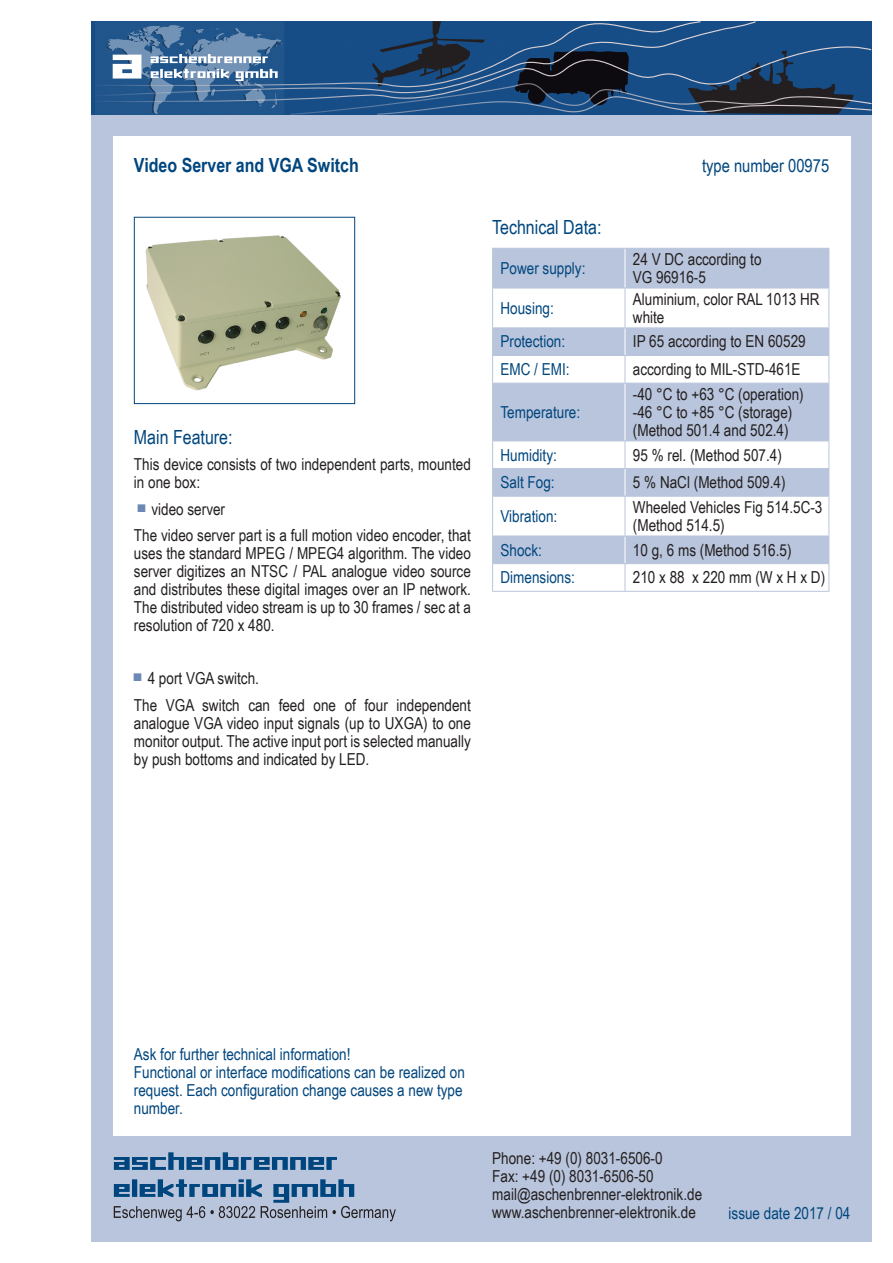
<style>
.page{position:relative;width:893px;height:1263px;background:#fff}
.page>*{position:absolute;margin:0;border:0;box-sizing:border-box;transform-origin:0 0}
.t1{font:19.5px "Arial Narrow";color:#00467e}
.t2{font:700 19.5px "Arial Narrow";color:#00467e}
.t3{font:18px "Arial Narrow";color:#00467e}
.t4{font:16.5px/18px "Arial Narrow";color:#231f20}
.t5{font:16.5px/18px "Arial Narrow";color:#00467e}
</style>
<div class="page">
<div style="left:91px;top:115px;width:781px;height:1127px;background:#b9c5dc"></div>
<div style="left:113px;top:136px;width:737px;height:999px;background:#fff"></div>
<div style="left:134px;top:217px;width:221px;height:187px;border:1px solid #00467e"></div>
<svg style="left:114px;top:1179px;width:282px;height:42px"></svg>
<svg style="left:114px;top:1152px;width:223px;height:18px"></svg>
<svg style="left:91px;top:21px;width:781px;height:94px;background:#2a5380"></svg>
<img style="left:145px;top:235px;width:196px;height:156px">
<svg style="left:493px;top:249px;width:335px;height:314px;fill:#b9c5dc"></svg>
<hr style="left:625px;top:249px;width:1px;height:39px;background:#fff">
<hr style="left:625px;top:383px;width:1px;height:58px;background:#fff">
<hr style="left:625px;top:497px;width:1px;height:39px;background:#b9c5dc">
<svg style="left:625px;top:442px;width:1px;height:54px"></svg>
<svg style="left:625px;top:537px;width:1px;height:54px"></svg>
<hr style="left:492px;top:248px;width:133px;height:1px;background:#b9c5dc">
<hr style="left:492px;top:249px;width:1px;height:39px;background:#b9c5dc">
<hr style="left:625px;top:248px;width:204px;height:1px;background:#b9c5dc">
<hr style="left:828px;top:249px;width:1px;height:39px;background:#b9c5dc">
<svg style="left:492px;top:288px;width:337px;height:95px"></svg>
<hr style="left:492px;top:383px;width:133px;height:1px;background:#b9c5dc">
<hr style="left:492px;top:383px;width:1px;height:58px;background:#b9c5dc">
<hr style="left:625px;top:383px;width:204px;height:1px;background:#b9c5dc">
<hr style="left:828px;top:383px;width:1px;height:58px;background:#b9c5dc">
<hr style="left:492px;top:441px;width:133px;height:1px;background:#b9c5dc">
<hr style="left:625px;top:441px;width:204px;height:1px;background:#b9c5dc">
<hr style="left:492px;top:468px;width:133px;height:1px;background:#b9c5dc">
<svg style="left:492px;top:441px;width:1px;height:55px"></svg>
<hr style="left:625px;top:468px;width:204px;height:1px;background:#b9c5dc">
<svg style="left:828px;top:441px;width:1px;height:55px"></svg>
<hr style="left:492px;top:496px;width:133px;height:1px;background:#b9c5dc">
<hr style="left:492px;top:497px;width:1px;height:39px;background:#b9c5dc">
<hr style="left:625px;top:496px;width:204px;height:1px;background:#b9c5dc">
<hr style="left:828px;top:497px;width:1px;height:39px;background:#b9c5dc">
<hr style="left:492px;top:536px;width:133px;height:1px;background:#b9c5dc">
<hr style="left:625px;top:536px;width:204px;height:1px;background:#b9c5dc">
<hr style="left:492px;top:563px;width:133px;height:1px;background:#b9c5dc">
<svg style="left:492px;top:537px;width:1px;height:54px"></svg>
<hr style="left:625px;top:563px;width:204px;height:1px;background:#b9c5dc">
<svg style="left:828px;top:537px;width:1px;height:54px"></svg>
<hr style="left:492px;top:591px;width:133px;height:1px;background:#b9c5dc">
<hr style="left:625px;top:591px;width:204px;height:1px;background:#b9c5dc">
<p class="t2" style="left:134px;top:150px;width:226px">Video Server and VGA Switch</p>
<p class="t3" style="left:702px;top:152px;width:129px">type number 00975</p>
<p class="t1" style="left:134px;top:422px;width:100px">Main Feature:</p>
<p class="t4" style="left:134px;top:455px;width:338px">This device consists of two independent parts, mounted in one box:</p>
<p class="t4" style="left:134px;top:495px;width:338px;line-height:26.5px"><sup>■</sup> video server<br>The video server part is a full motion video encoder, that</p>
<p class="t4" style="left:134px;top:544px;width:338px;text-align:justify">uses the standard MPEG / MPEG4 algorithm. The video server digitizes an NTSC / PAL analogue video source and distributes these digital images over an IP network.<br>The distributed video stream is up to 30 frames / sec at a resolution of 720 x 480.</p>
<p class="t4" style="left:134px;top:664px;width:338px;line-height:26.5px"><sup>■</sup> 4 port VGA switch.<br>The VGA switch can feed one of four independent</p>
<p class="t4" style="left:134px;top:713px;width:338px;text-align:justify">analogue VGA video input signals (up to UXGA) to one monitor output. The active input port is selected manually by push bottoms and indicated by LED.</p>
<p class="t1" style="left:492px;top:213px;width:111px">Technical Data:</p>
<p class="t5" style="left:500px;top:258px;width:86px">Power supply:</p>
<p class="t4" style="left:633px;top:249px;width:130px">24 V DC according to<br>VG 96916-5</p>
<p class="t5" style="left:500px;top:298px;width:55px">Housing:</p>
<p class="t4" style="left:633px;top:289px;width:188px">Aluminium, color RAL 1013 HR white</p>
<p class="t5" style="left:500px;top:332px;width:66px">Protection:</p>
<p class="t4" style="left:633px;top:332px;width:174px">IP 65 according to EN 60529</p>
<p class="t5" style="left:500px;top:360px;width:71px">EMC / EMI:</p>
<p class="t4" style="left:633px;top:360px;width:169px">according to MIL-STD-461E</p>
<p class="t5" style="left:500px;top:402px;width:81px">Temperature:</p>
<p class="t4" style="left:633px;top:384px;width:172px">-40 °C to +63 °C (operation) -46 °C to +85 °C (storage) (Method 501.4 and 502.4)</p>
<p class="t5" style="left:500px;top:445px;width:58px">Humidity:</p>
<p class="t4" style="left:633px;top:445px;width:150px">95 % rel. (Method 507.4)</p>
<p class="t5" style="left:500px;top:473px;width:56px">Salt Fog:</p>
<p class="t4" style="left:633px;top:473px;width:154px">5 % NaCl (Method 509.4)</p>
<p class="t5" style="left:500px;top:506px;width:58px">Vibration:</p>
<p class="t4" style="left:633px;top:497px;width:191px">Wheeled Vehicles Fig 514.5C-3 (Method 514.5)</p>
<p class="t5" style="left:500px;top:540px;width:43px">Shock:</p>
<p class="t4" style="left:633px;top:540px;width:160px">10 g, 6 ms (Method 516.5)</p>
<p class="t5" style="left:500px;top:568px;width:76px">Dimensions:</p>
<p class="t4" style="left:633px;top:568px;width:194px">210 x 88 x 220 mm (W x H x D)</p>
<p class="t5" style="left:134px;top:1044px;width:332px">Ask for further technical information!<br>Functional or interface modifications can be realized on request. Each configuration change causes a new type number.</p>
<p class="t4" style="left:492px;top:1149px;width:211px">Phone: +49 (0) 8031-6506-0<br>Fax: +49 (0) 8031-6506-50 mail@aschenbrenner-elektronik.de www.aschenbrenner-elektronik.de</p>
<p class="t5" style="left:729px;top:1203px;width:123px">issue date 2017 / 04</p>
</div>
